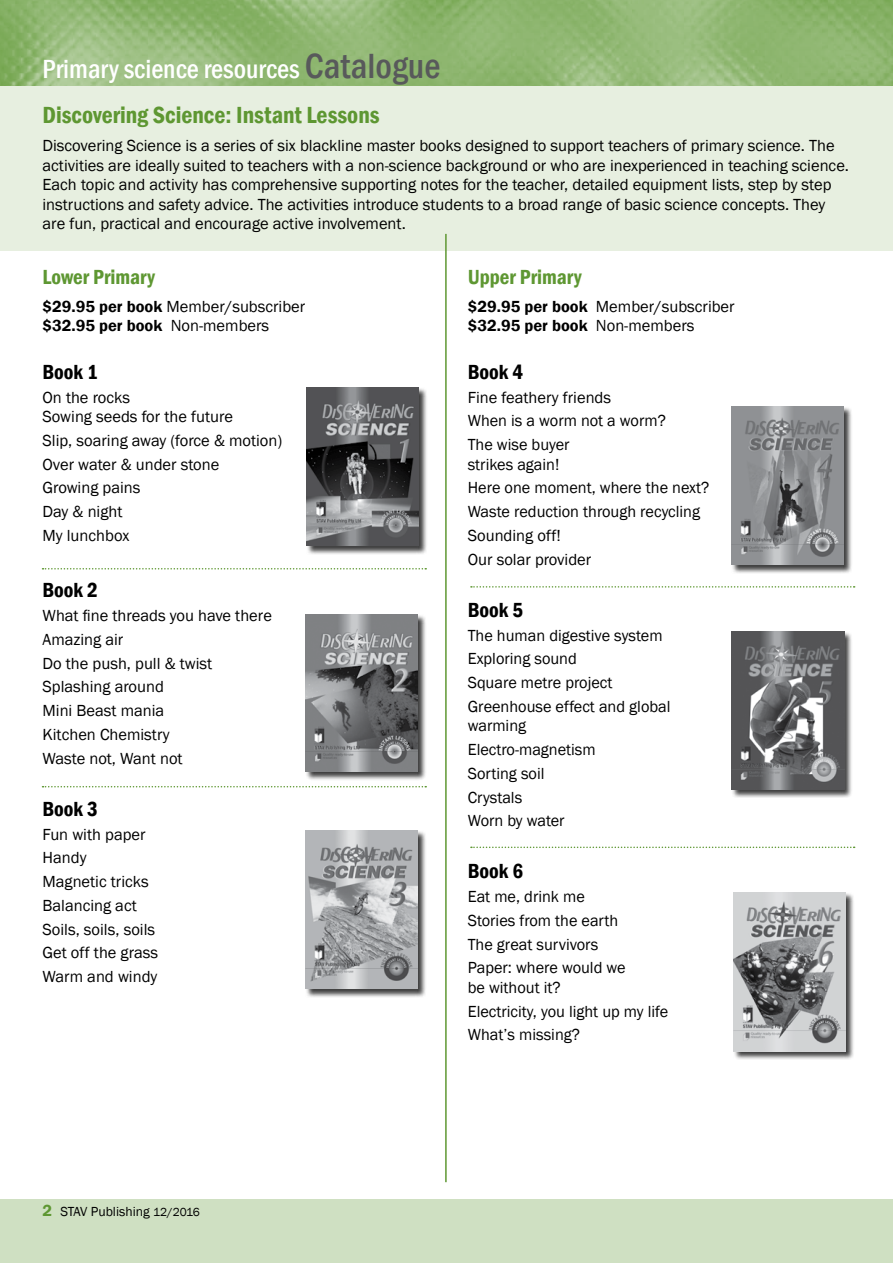
<style>
.page{position:relative;width:893px;height:1263px;background:#fff}
.page>*{position:absolute;margin:0;border:0;box-sizing:border-box;transform-origin:0 0}
.t1{font:500 condensed 27px "Franklin Gothic";color:#fff}
.t2{font:600 condensed 24px "Franklin Gothic";color:#5e9732}
.t3{font:600 condensed 21px "Franklin Gothic";color:#000}
.t4{font:600 condensed 21px "Franklin Gothic";color:#5e9732}
.t5{font:16.5px/23.7px "Franklin Gothic";color:#000}
.t6{font:13.5px "Franklin Gothic";color:#000}
.s1{font-size:36px;color:#58595b}
.s2{font-weight:600}
.s3{font-weight:600;font-size:16.5px;color:#5e9732}
.s4{font-size:12px}
</style>
<div class="page">
<div style="left:0;top:1199px;width:893px;height:64px;background:#cfe0c2"></div>
<div style="left:0;top:85px;width:893px;height:166px;background:#e7efe0"></div>
<svg style="left:0;top:0;width:893px;height:85px;background:#91b874"></svg>
<div style="left:306px;top:387px;width:122px;height:168px;background:#000;opacity:.75"></div>
<img style="left:307px;top:388px;width:112px;height:158px">
<div style="left:305px;top:614px;width:121px;height:167px;background:#000;opacity:.75"></div>
<img style="left:305px;top:614px;width:112px;height:158px">
<div style="left:731px;top:406px;width:122px;height:168px;background:#000;opacity:.75"></div>
<img style="left:732px;top:407px;width:112px;height:158px">
<div style="left:731px;top:631px;width:122px;height:167px;background:#000;opacity:.75"></div>
<img style="left:732px;top:632px;width:112px;height:157px">
<div style="left:733px;top:892px;width:122px;height:168px;background:#000;opacity:.75"></div>
<img style="left:734px;top:892px;width:112px;height:159px">
<div style="left:305px;top:830px;width:121px;height:168px;background:#000;opacity:.75"></div>
<img style="left:305px;top:831px;width:112px;height:158px">
<hr style="left:445px;top:234px;width:2px;height:948px;background:#5e9732">
<svg style="left:43px;top:568px;width:383px;height:1px"></svg>
<svg style="left:43px;top:786px;width:383px;height:1px"></svg>
<svg style="left:471px;top:586px;width:384px;height:2px"></svg>
<svg style="left:471px;top:846px;width:384px;height:2px"></svg>
<h1 class="t1" style="left:43px;top:51px;width:399px">Primary science resources <span class="s1">Catalogue</span></h1>
<h2 class="t2" style="left:43px;top:99px;width:339px">Discovering Science: Instant Lessons</h2>
<p class="t5" style="left:43px;top:136px;width:808px;line-height:19.5px">Discovering Science is a series of six blackline master books designed to support teachers of primary science. The activities are ideally suited to teachers with a non-science background or who are inexperienced in teaching science.<br>Each topic and activity has comprehensive supporting notes for the teacher, detailed equipment lists, step by step instructions and safety advice. The activities introduce students to a broad range of basic science concepts. They are fun, practical and encourage active involvement.</p>
<p class="t4" style="left:468px;top:263px;width:115px">Upper Primary</p>
<p class="t5" style="left:468px;top:297px;width:268px;line-height:19.5px"><span class="s2">$29.95 per book</span> Member/subscriber <span class="s2">$32.95 per book</span> Non-members</p>
<p class="t3" style="left:468px;top:358px;width:57px">Book 4</p>
<p class="t5" style="left:468px;top:386px;width:200px">Fine feathery friends<br>When is a worm not a worm?<br>The wise buyer</p>
<p class="t5" style="left:468px;top:453px;width:243px">strikes again!<br>Here one moment, where the next?<br>Waste reduction through recycling<br>Sounding off!<br>Our solar provider</p>
<p class="t3" style="left:468px;top:596px;width:57px">Book 5</p>
<p class="t5" style="left:468px;top:623px;width:204px">The human digestive system<br>Exploring sound<br>Square metre project<br>Greenhouse effect and global</p>
<p class="t5" style="left:468px;top:714px;width:129px">warming<br>Electro-magnetism<br>Sorting soil<br>Crystals<br>Worn by water</p>
<p class="t3" style="left:468px;top:857px;width:57px">Book 6</p>
<p class="t5" style="left:468px;top:885px;width:159px">Eat me, drink me<br>Stories from the earth<br>The great survivors<br>Paper: where would we</p>
<p class="t5" style="left:468px;top:976px;width:202px">be without it?<br>Electricity, you light up my life<br>What’s missing?</p>
<p class="t4" style="left:43px;top:263px;width:114px">Lower Primary</p>
<p class="t5" style="left:43px;top:297px;width:264px;line-height:19.5px"><span class="s2">$29.95 per book</span> Member/subscriber <span class="s2">$32.95 per book</span> Non-members</p>
<p class="t3" style="left:43px;top:358px;width:57px">Book 1</p>
<p class="t5" style="left:43px;top:388px;width:192px;line-height:19.5px">On the rocks<br>Sowing seeds for the future</p>
<p class="t5" style="left:43px;top:429px;width:241px">Slip, soaring away (force &amp; motion)<br>Over water &amp; under stone<br>Growing pains<br>Day &amp; night<br>My lunchbox</p>
<p class="t3" style="left:43px;top:576px;width:57px">Book 2</p>
<p class="t5" style="left:43px;top:604px;width:231px">What fine threads you have there<br>Amazing air<br>Do the push, pull &amp; twist<br>Splashing around<br>Mini Beast mania<br>Kitchen Chemistry<br>Waste not, Want not</p>
<p class="t3" style="left:43px;top:795px;width:57px">Book 3</p>
<p class="t5" style="left:43px;top:822px;width:117px">Fun with paper<br>Handy<br>Magnetic tricks<br>Balancing act<br>Soils, soils, soils<br>Get off the grass<br>Warm and windy</p>
<p class="t6" style="left:43px;top:1203px;width:159px"><span class="s3">2</span> STAV Publishing <span class="s4">12/2016</span></p>
</div>
